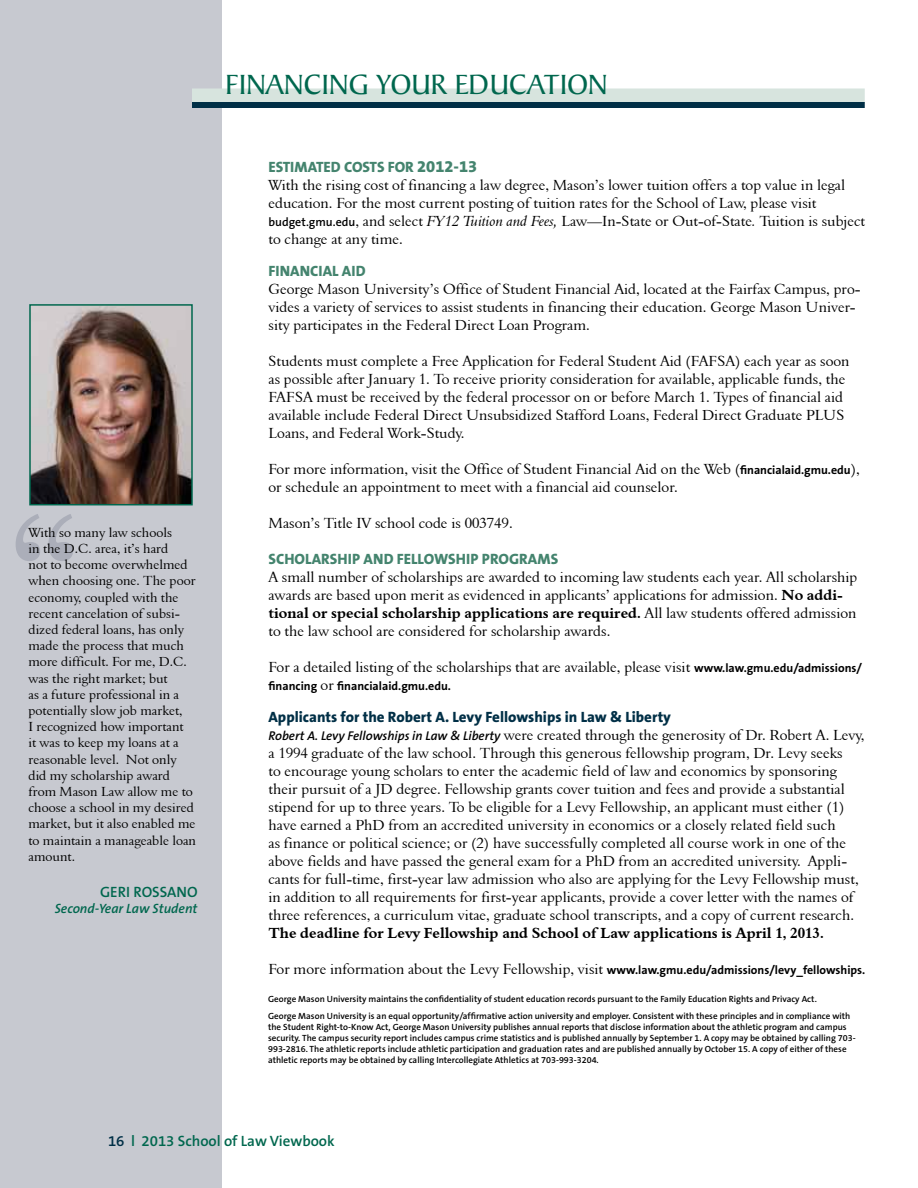
<style>
.page{position:relative;width:918px;height:1188px;background:#fff}
.page>*{position:absolute;margin:0;border:0;box-sizing:border-box;transform-origin:0 0}
.t1{font:187.5px "Aldine 401 BT Roman A";color:#abaeb9}
.t2{font:30px "Baker Signet";color:#00674e}
.t3{font:15px/18px "Aldine 401 BT Roman A";color:#000}
.t4{font:15px "Aldine 401 BT Bold A";color:#000}
.t5{font:800 15px "The Sans B8";color:#44846e}
.t6{font:800 15px "The Sans B8";color:#002f46}
.t7{font:600 15px "The Sans B6";color:#00674e}
.t8{font:13.5px/16.2px "Aldine 401 BT Roman A";color:#000}
.t9{font:italic 600 13.5px "The Sans B6";color:#00674e}
.t10{font:700 12px "The Sans B7";color:#000}
.t11{font:600 9px/10.8px "The Sans B6";color:#000}
.s1{font-size:16.5px}
.s2{font-family:"The Sans B6";font-weight:600;font-size:12px}
.s3{font-family:"Aldine 401 BT Italic A"}
.s4{font-family:"The Sans B7";font-weight:700;font-size:12px}
.s5{font-family:"Aldine 401 BT Bold A"}
.s6{font-family:"Aldine 401 BT Roman A"}
.s7{font-family:"Aldine 401 BT Roman A";font-weight:400;font-size:15px}
.s8{font-family:"The Sans B6";font-weight:600;font-style:italic;font-size:12.75px}
.s9{color:#002f46}
</style>
<div class="page">
<div style="left:0;top:0;width:222px;height:1188px;background:#c7c9d0"></div>
<div style="left:192px;top:88px;width:673px;height:15px;background:#d7e4de"></div>
<div style="left:192px;top:102px;width:673px;height:6px;background:#002f46"></div>
<img style="left:32px;top:307px;width:158px;height:195px">
<div style="left:29px;top:304px;width:164px;height:201px;border:2px solid #00674e"></div>
<h1 class="t1" style="left:6px;top:464px;width:80px">“</h1>
<p class="t8" style="left:28px;top:524px;width:169px">With so many law schools<br>in the D.C. area, it’s hard<br>not to become overwhelmed when choosing one. The poor economy, coupled with the recent cancelation of subsi&shy;dized federal loans, has only made the process that much more difficult. For me, D.C. was the right market; but<br>as a future professional in a potentially slow job market,<br>I recognized how important<br>it was to keep my loans at a reasonable level. Not only did my scholarship award from Mason Law allow me to choose a school in my desired market, but it also enabled me to maintain a manageable loan amount.</p>
<p class="t7" style="left:100px;top:884px;width:99px">GERI ROSSANO</p>
<p class="t9" style="left:55px;top:901px;width:144px">Second-Year Law Student</p>
<h2 class="t2" style="left:225px;top:69px;width:384px">FINANCING YOUR EDUCATION</h2>
<p class="t5" style="left:268px;top:159px;width:210px">ESTIMATED COSTS FOR <span class="s1">2012-13</span></p>
<p class="t3" style="left:268px;top:176px;width:598px">With the rising cost of financing a law degree, Mason’s lower tuition offers a top value in legal education. For the most current posting of tuition rates for the School of Law, please visit <span class="s2">budget.gmu.edu</span>, and select <span class="s3">FY12 Tuition and Fees,</span> Law—In-State or Out-of-State<span class="s3">.</span> Tuition is subject to change at any time.</p>
<p class="t5" style="left:269px;top:263px;width:99px">FINANCIAL AID</p>
<p class="t3" style="left:269px;top:280px;width:594px">George Mason University’s Office of Student Financial Aid, located at the Fairfax Campus, pro&shy;vides a variety of services to assist students in financing their education. George Mason Univer&shy;sity participates in the Federal Direct Loan Program.</p>
<p class="t3" style="left:269px;top:352px;width:583px">Students must complete a Free Application for Federal Student Aid (FAFSA) each year as soon as possible after January 1. To receive priority consideration for available, applicable funds, the FAFSA must be received by the federal processor on or before March 1. Types of financial aid available include Federal Direct Unsubsidized Stafford Loans, Federal Direct Graduate PLUS Loans, and Federal Work-Study.</p>
<p class="t3" style="left:268px;top:460px;width:593px">For more information, visit the Office of Student Financial Aid on the Web (<span class="s4">financialaid.gmu.edu</span>), or schedule an appointment to meet with a financial aid counselor.</p>
<p class="t3" style="left:268px;top:514px;width:246px">Mason’s Title IV school code is 003749.</p>
<p class="t5" style="left:268px;top:551px;width:291px">SCHOLARSHIP AND FELLOWSHIP PROGRAMS</p>
<p class="t3" style="left:268px;top:568px;width:590px">A small number of scholarships are awarded to incoming law students each year. All scholarship awards are based upon merit as evidenced in applicants’ applications for admission. <span class="s5">No addi-</span></p>
<p class="t4" style="left:268px;top:604px;width:590px">tional or special scholarship applications are required. <span class="s6">All law students offered admission</span></p>
<p class="t3" style="left:268px;top:622px;width:344px">to the law school are considered for scholarship awards.</p>
<p class="t3" style="left:268px;top:658px;width:595px">For a detailed listing of the scholarships that are available, please visit <span class="s4">www.law.gmu.edu/admissions/</span></p>
<p class="t10" style="left:269px;top:679px;width:184px">financing <span class="s7">or</span> financialaid.gmu.edu.</p>
<p class="t6" style="left:268px;top:709px;width:404px">Applicants for the Robert A. Levy Fellowships in Law &amp; Liberty</p>
<p class="t3" style="left:268px;top:726px;width:598px"><span class="s8">Robert A. Levy Fellowships in Law &amp; Liberty</span> were created through the generosity of Dr. Robert A. Levy, a 1994 graduate of the law school. Through this generous fellowship program, Dr. Levy seeks<br>to encourage young scholars to enter the academic field of law and economics by sponsoring their pursuit of a JD degree. Fellowship grants cover tuition and fees and provide a substantial stipend for up to three years. To be eligible for a Levy Fellowship, an applicant must either (1) have earned a PhD from an accredited university in economics or a closely related field such<br>as finance or political science; or (2) have successfully completed all course work in one of the above fields and have passed the general exam for a PhD from an accredited university. Appli&shy;cants for full-time, first-year law admission who also are applying for the Levy Fellowship must, in addition to all requirements for first-year applicants, provide a cover letter with the names of three references, a curriculum vitae, graduate school transcripts, and a copy of current research.</p>
<p class="t4" style="left:269px;top:924px;width:557px">The deadline for Levy Fellowship and School of Law applications is April 1, 2013.</p>
<p class="t3" style="left:269px;top:960px;width:598px">For more information about the Levy Fellowship, visit <span class="s4">www.law.gmu.edu/admissions/levy_fellowships.</span></p>
<p class="t11" style="left:268px;top:990px;width:584px;line-height:17.5px">George Mason University maintains the confidentiality of student education records pursuant to the Family Education Rights and Privacy Act.<br>George Mason University is an equal opportunity/affirmative action university and employer. Consistent with these principles and in compliance with</p>
<p class="t11" style="left:268px;top:1022px;width:589px">the Student Right-to-Know Act, George Mason University publishes annual reports that disclose information about the athletic program and campus security. The campus security report includes campus crime statistics and is published annually by September 1. A copy may be obtained by calling 703- 993-2816. The athletic reports include athletic participation and graduation rates and are published annually by October 15. A copy of either of these athletic reports may be obtained by calling Intercollegiate Athletics at 703-993-3204.</p>
<p class="t7" style="left:108px;top:1132px;width:228px"><span class="s9">16</span> l 2013 School of Law Viewbook</p>
</div>
